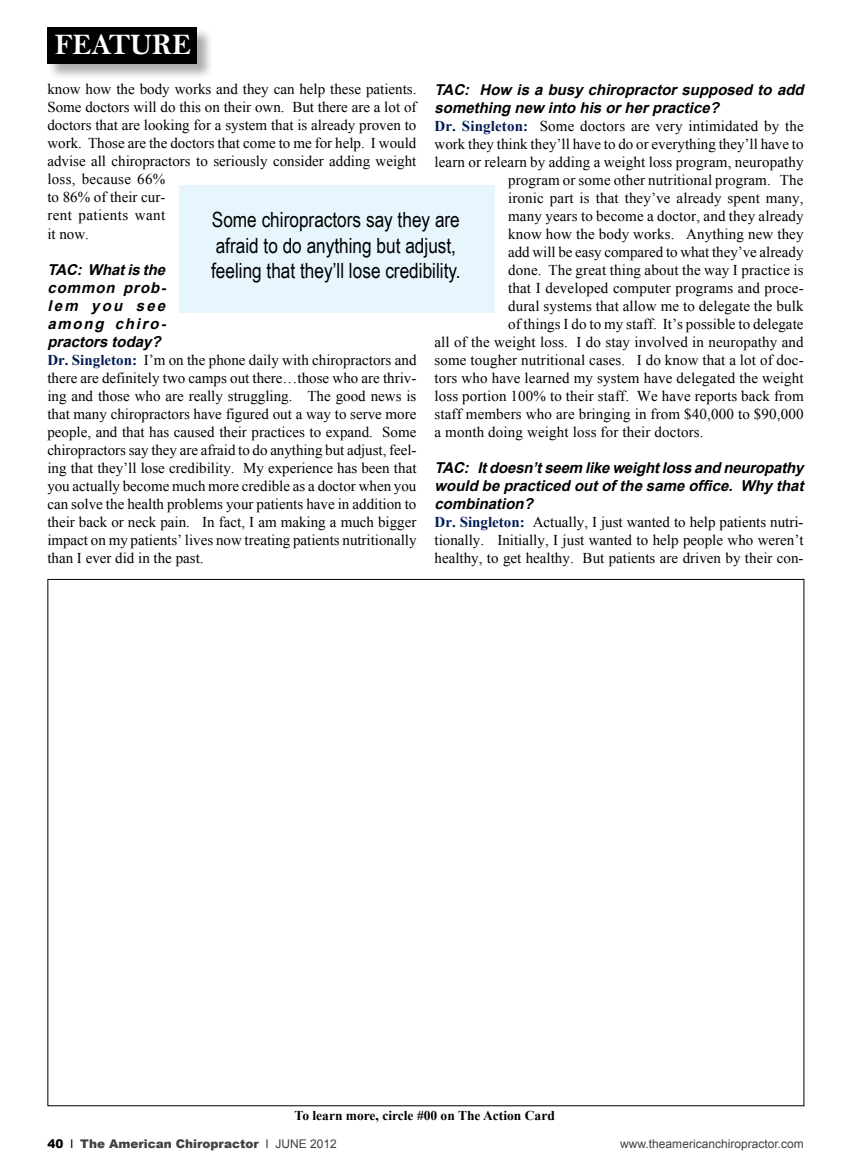
<style>
.page{position:relative;width:851px;height:1175px;background:#fff}
.page>*{position:absolute;margin:0;border:0;box-sizing:border-box;transform-origin:0 0}
.t1{font:30px "Bell MT Bold";color:#fff;scale:.96 1}
.t2{font:21px/25.2px "Arial Narrow";color:#000}
.t3{font:15px/18px "Times New Roman";letter-spacing:.01em;color:#000;text-align:justify}
.t4{font:italic 700 15px/18px "Arial";color:#000;text-align:justify}
.t5{font:700 13.5px "Times New Roman";color:#000}
.t6{font:900 12px "Arial";color:#414042}
.t7{font:12px "Arial";color:#414042}
.s1{font-weight:700;color:#001c54}
.s2{color:#000}
.s3{font-weight:400;color:#000}
.s4{font-weight:400}
</style>
<div class="page">
<div style="left:47px;top:27px;width:166px;height:53px;background:#000;opacity:.33"></div>
<div style="left:47px;top:27px;width:150px;height:36px;background:#000"></div>
<div style="left:179px;top:185px;width:315px;height:128px;background:#e7f6fd"></div>
<h1 class="t1" style="left:55px;top:26px;width:143px">FEATURE</h1>
<p class="t3" style="left:47px;top:80px;width:370px;text-align:left">know how the body works and they can help these patients.<br>Some doctors will do this on their own. But there are a lot of doctors that are looking for a system that is already proven to work. Those are the doctors that come to me for help. I would advise all chiropractors to seriously consider adding weight loss, because 66%<br>to 86% of their cur-<br>rent patients want<br>it now.</p>
<p class="t4" style="left:47px;top:261px;width:124px">TAC: Whatisthe common prob&shy;lem you see among chiro&shy;practors today?</p>
<p class="t3" style="left:47px;top:350px;width:370px"><span class="s1">Dr. Singleton:</span> I’m on the phone daily with chiropractors and there are definitely two camps out there…those who are thriv&shy;ing and those who are really struggling. The good news is that many chiropractors have figured out a way to serve more people, and that has caused their practices to expand. Some chiropractors say they are afraid to do anything but adjust, feel&shy;ing that they’ll lose credibility. My experience has been that you actually become much more credible as a doctor when you can solve the health problems your patients have in addition to their back or neck pain. In fact, I am making a much bigger impact on my patients’ lives now treating patients nutritionally than I ever did in the past.</p>
<p class="t4" style="left:434px;top:81px;width:375px">TAC: How is a busy chiropractorsupposed to add something new into his orherpractice?</p>
<p class="t3" style="left:434px;top:117px;width:371px"><span class="s1">Dr. Singleton:</span> Some doctors are very intimidated by the</p>
<p class="t3" style="left:434px;top:135px;width:370px">work they think they’ll have to do or everything they’ll have to</p>
<p class="t3" style="left:434px;top:153px;width:370px">learn or relearn by adding a weight loss program, neuropathy</p>
<p class="t3" style="left:508px;top:171px;width:297px">program or some other nutritional program. The</p>
<p class="t3" style="left:508px;top:189px;width:297px">ironic part is that they’ve already spent many,</p>
<p class="t3" style="left:508px;top:207px;width:297px">many years to become a doctor, and they already</p>
<p class="t3" style="left:508px;top:225px;width:297px">know how the body works. Anything new they</p>
<p class="t3" style="left:508px;top:243px;width:297px">add will be easy compared to what they’ve already</p>
<p class="t3" style="left:508px;top:261px;width:297px">done. The great thing about the way I practice is</p>
<p class="t3" style="left:508px;top:279px;width:297px">that I developed computer programs and proce-</p>
<p class="t3" style="left:508px;top:297px;width:297px">dural systems that allow me to delegate the bulk</p>
<p class="t3" style="left:508px;top:315px;width:297px">of things I do to my staff. It’s possible to delegate</p>
<p class="t3" style="left:434px;top:333px;width:371px">all of the weight loss. I do stay involved in neuropathy and</p>
<p class="t3" style="left:434px;top:351px;width:371px">some tougher nutritional cases. I do know that a lot of doc-</p>
<p class="t3" style="left:434px;top:369px;width:371px">tors who have learned my system have delegated the weight</p>
<p class="t3" style="left:434px;top:387px;width:370px">loss portion 100% to their staff. We have reports back from</p>
<p class="t3" style="left:434px;top:405px;width:370px">staff members who are bringing in from $40,000 to $90,000</p>
<p class="t3" style="left:434px;top:423px;width:270px">a month doing weight loss for their doctors.</p>
<p class="t4" style="left:434px;top:459px;width:375px">TAC: Itdoesn’tseem likeweightlossand neuropathy would be practiced outofthe same office. Why that combination?</p>
<p class="t3" style="left:434px;top:513px;width:370px"><span class="s1">Dr. Singleton:</span> Actually, I just wanted to help patients nutri&shy;tionally. Initially, I just wanted to help people who weren’t healthy, to get healthy. But patients are driven by their con-</p>
<h2 class="t2" style="left:211px;top:206px;width:251px">Some chiropractors say they are afraid to do anything but adjust, feeling that they’ll lose credibility.</h2>
<p class="t5" style="left:294px;top:1106px;width:262px">To learn more, circle #00 on The Action Card</p>
<p class="t6" style="left:47px;top:1135px;width:291px"><span class="s2">40</span> <span class="s3">I</span> The American Chiropractor <span class="s4">I JUNE 2012</span></p>
<p class="t7" style="left:620px;top:1135px;width:185px">www.theamericanchiropractor.com</p>
</div>
